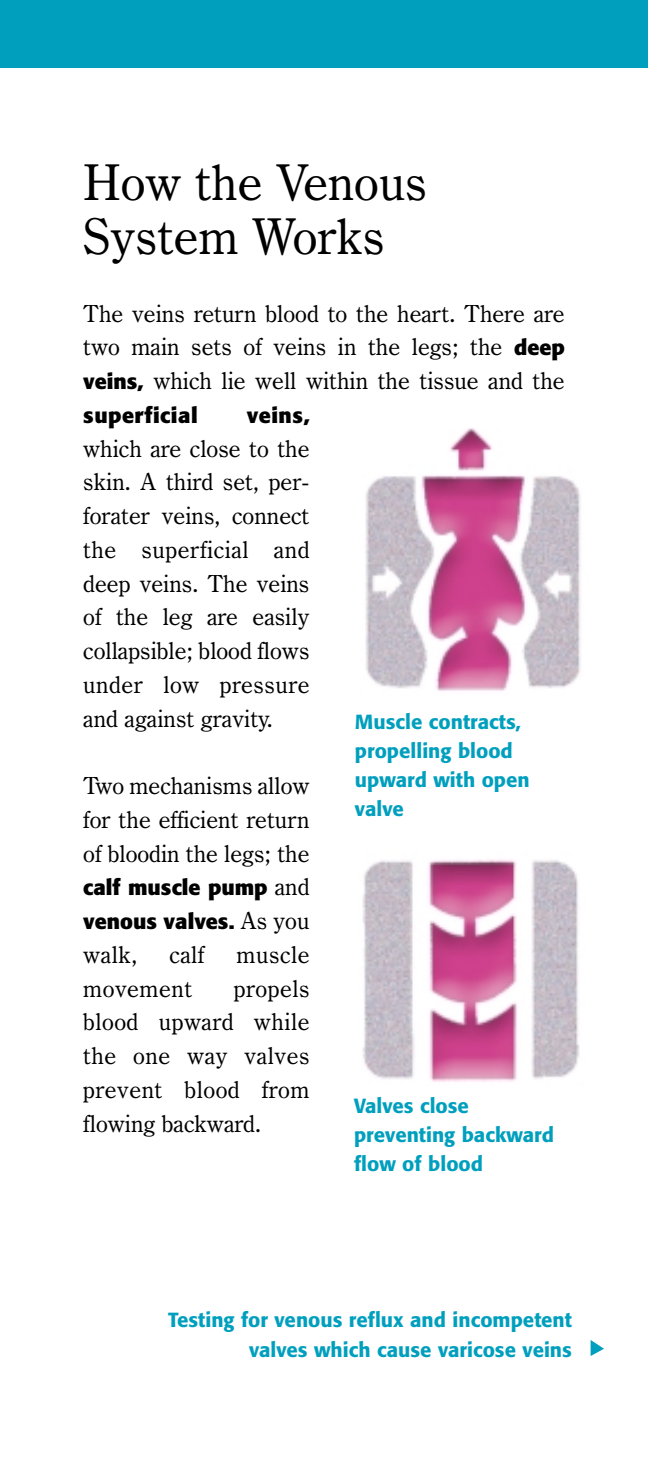
<style>
.page{position:relative;width:648px;height:1458px;background:#fff}
.page>*{position:absolute;margin:0;border:0;box-sizing:border-box;transform-origin:0 0}
.t1{font:49.5px/54px "Century Oldstyle BT";color:#000}
.t2{font:23.62px/33.8px "Century Oldstyle BT";color:#000;text-align:justify}
.t3{font:23.62px "Century Oldstyle BT";letter-spacing:.02em;color:#000}
.t4{font:700 21.38px/33.8px "Formata";color:#000}
.t5{font:700 21.38px "Formata";letter-spacing:.025em;color:#000}
.t6{font:500 20.25px/29.2px "Formata";color:#009fbe}
.s1{font-family:"Formata";font-weight:700;font-size:21.38px}
.s2{font-family:"Century Oldstyle BT";font-weight:400;font-size:23.62px}
</style>
<div class="page">
<div style="left:0;top:0;width:648px;height:68px;background:#009fbe"></div>
<img style="left:365px;top:428px;width:216px;height:263px">
<img style="left:362px;top:859px;width:218px;height:223px">
<svg style="left:591px;top:1340px;width:13px;height:16px"></svg>
<h1 class="t1" style="left:83px;top:161px;width:345px">How the Venous<br>System Works</h1>
<p class="t2" style="left:83px;top:299px;width:483px">The veins return blood to the heart. There are two main sets of veins in the legs; the <span class="s1">deep veins,</span> which lie well within the tissue and the</p>
<p class="t5" style="left:83px;top:406px;width:116px">superficial</p>
<p class="t4" style="left:247px;top:400px;width:64px">veins,</p>
<p class="t2" style="left:83px;top:434px;width:228px">which are close to the skin. A third set, per&shy;forater veins, connect the superficial and deep veins. The veins of the leg are easily collapsible; blood flows under low pressure and against gravity.</p>
<p class="t6" style="left:355px;top:709px;width:176px">Muscle contracts, propelling blood upward with open valve</p>
<p class="t2" style="left:83px;top:772px;width:228px">Two mechanisms allow for the efficient return of bloodin the legs; the</p>
<p class="t4" style="left:83px;top:873px;width:228px">calf muscle pump <span class="s2">and </span>venous valves. <span class="s2">As you</span></p>
<p class="t2" style="left:83px;top:940px;width:56px">walk,</p>
<p class="t2" style="left:169px;top:940px;width:37px">calf</p>
<p class="t2" style="left:237px;top:940px;width:74px">muscle</p>
<p class="t3" style="left:83px;top:980px;width:110px">movement</p>
<p class="t2" style="left:83px;top:974px;width:228px;text-indent:151px">propels blood upward while the one way valves prevent blood from flowing backward.</p>
<p class="t6" style="left:354px;top:1092px;width:202px">Valves close preventing backward flow of blood</p>
<p class="t6" style="left:168px;top:1307px;width:405px;text-align:right">Testing for venous reflux and incompetent valves which cause varicose veins</p>
</div>
